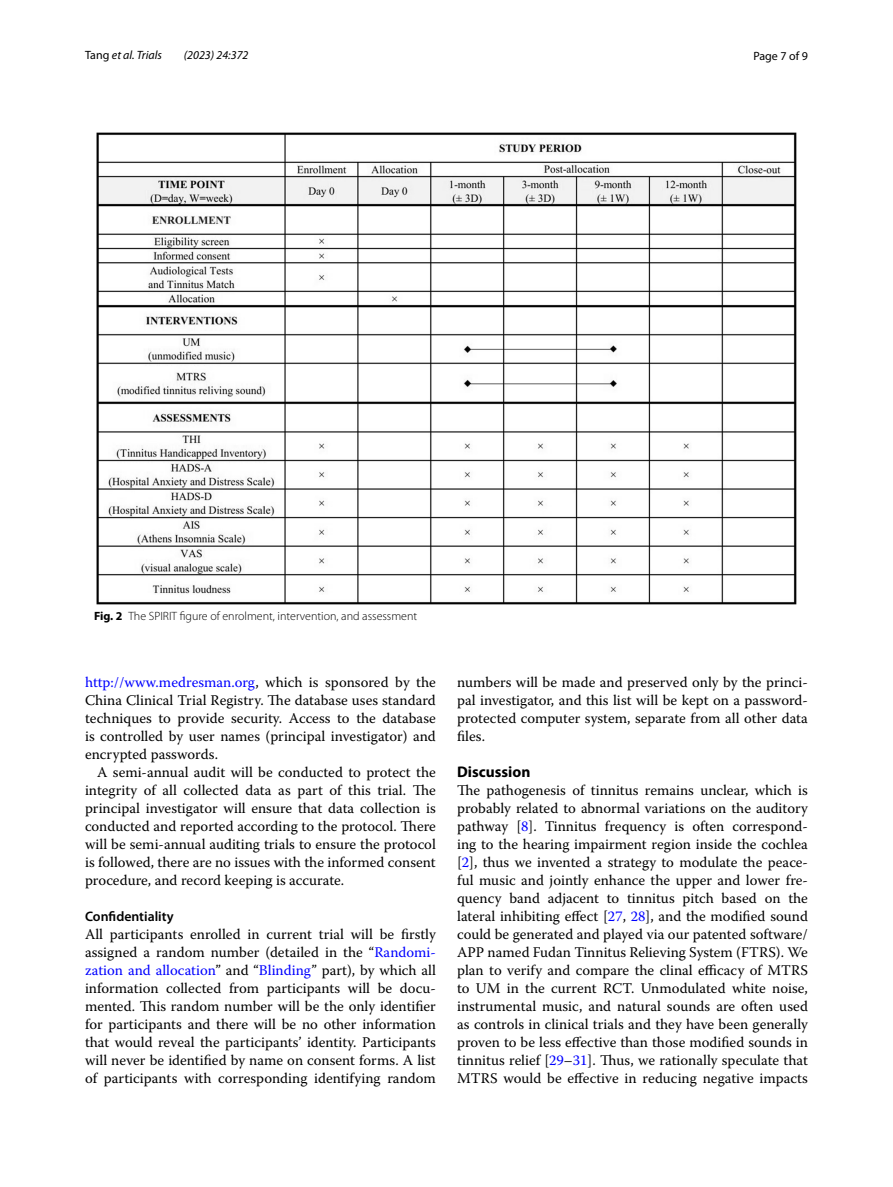
<style>
.page{position:relative;width:893px;height:1187px;background:#fff}
.page>*{position:absolute;margin:0;border:0;box-sizing:border-box;transform-origin:0 0}
.t1{font:700 15.45px "Myriad Pro";color:#000}
.t2{font:14.7px/18px "Warnock Pro";color:#000;text-align:justify}
.t3{font:600 13.8px "Myriad Pro";color:#000}
.t4{font:300 12px "Myriad Pro";color:#000}
.t5{font:italic 12px "Myriad Pro";color:#000}
.t6{font:12px "Myriad Pro";color:#000}
.s1{font-style:normal}
.s2{font-weight:700}
.s3{color:#00f}
</style>
<div class="page">
<img style="left:96px;top:133px;width:701px;height:471px">
<p class="t5" style="left:85px;top:48px;width:78px"><span class="s1">Tang</span> et al. Trials</p>
<p class="t5" style="left:184px;top:48px;width:66px">(2023) 24:372</p>
<p class="t6" style="left:753px;top:48px;width:56px">Page 7 of 9</p>
<p class="t4" style="left:94px;top:609px;width:325px"><span class="s2">Fig. 2</span> The SPIRIT figure of enrolment, intervention, and assessment</p>
<p class="t2" style="left:85px;top:672px;width:352px"><span class="s3">http://www.medresman.org</span>, which is sponsored by the China Clinical Trial Registry. The database uses standard techniques to provide security. Access to the database is controlled by user names (principal investigator) and encrypted passwords.</p>
<p class="t2" style="left:85px;top:762px;width:352px;text-indent:12px">A semi-annual audit will be conducted to protect the integrity of all collected data as part of this trial. The principal investigator will ensure that data collection is conducted and reported according to the protocol. There will be semi-annual auditing trials to ensure the protocol is followed, there are no issues with the informed consent procedure, and record keeping is accurate.</p>
<p class="t3" style="left:85px;top:907px;width:90px">Confidentiality</p>
<p class="t2" style="left:85px;top:924px;width:352px">All participants enrolled in current trial will be firstly assigned a random number (detailed in the “<span class="s3">Randomi&shy;zation and allocation</span>” and “<span class="s3">Blinding</span>” part), by which all information collected from participants will be docu&shy;mented. This random number will be the only identifier for participants and there will be no other information that would reveal the participants’ identity. Participants will never be identified by name on consent forms. A list of participants with corresponding identifying random</p>
<p class="t2" style="left:457px;top:672px;width:352px">numbers will be made and preserved only by the princi&shy;pal investigator, and this list will be kept on a password&shy;protected computer system, separate from all other data files.</p>
<p class="t1" style="left:457px;top:761px;width:75px">Discussion</p>
<p class="t2" style="left:457px;top:780px;width:352px">The pathogenesis of tinnitus remains unclear, which is probably related to abnormal variations on the auditory pathway [<span class="s3">8</span>]. Tinnitus frequency is often correspond&shy;ing to the hearing impairment region inside the cochlea [<span class="s3">2</span>], thus we invented a strategy to modulate the peace&shy;ful music and jointly enhance the upper and lower fre&shy;quency band adjacent to tinnitus pitch based on the lateral inhibiting effect [<span class="s3">27</span>, <span class="s3">28</span>], and the modified sound could be generated and played via our patented software/ APP named Fudan Tinnitus Relieving System (FTRS). We plan to verify and compare the clinal efficacy of MTRS to UM in the current RCT. Unmodulated white noise, instrumental music, and natural sounds are often used as controls in clinical trials and they have been generally proven to be less effective than those modified sounds in tinnitus relief [<span class="s3">29</span>–<span class="s3">31</span>]. Thus, we rationally speculate that MTRS would be effective in reducing negative impacts</p>
</div>
